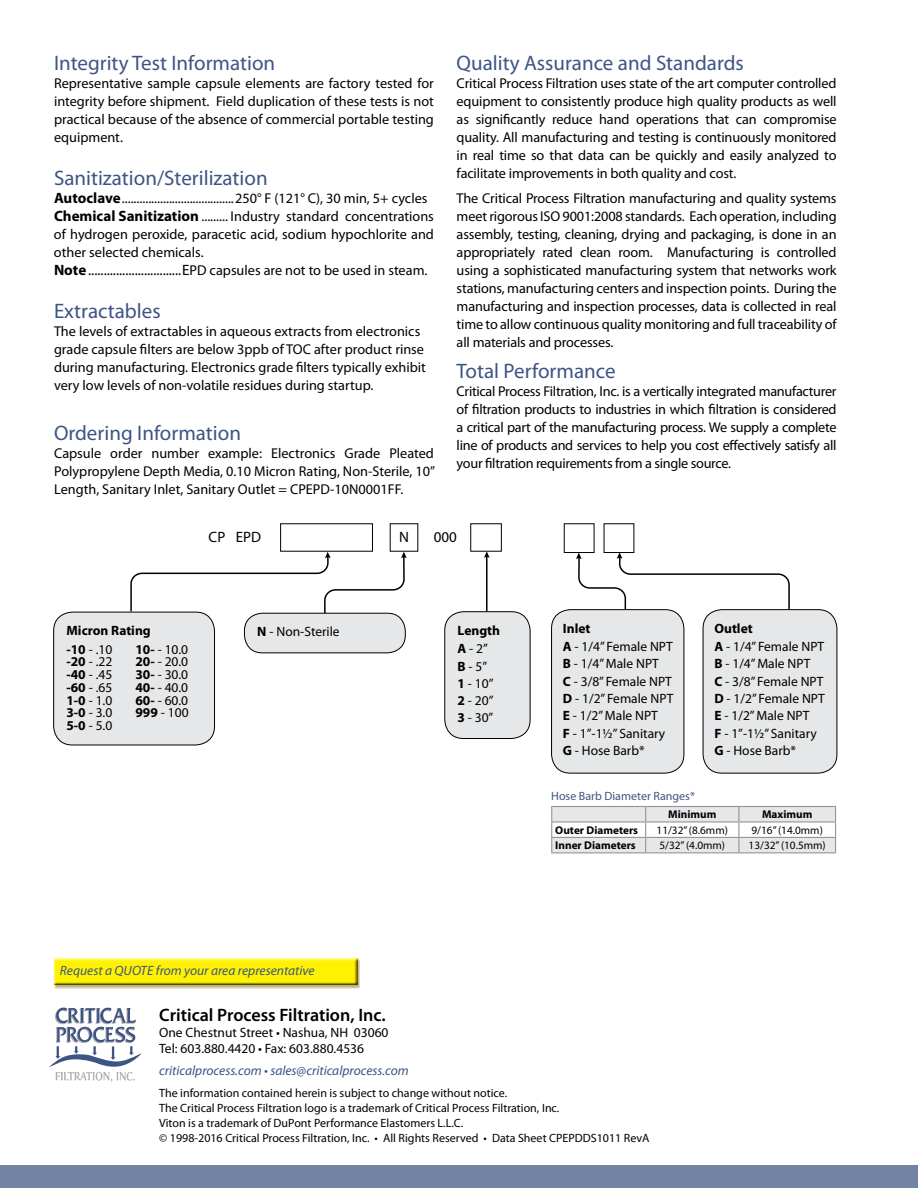
<style>
.page{position:relative;width:918px;height:1188px;background:#fff}
.page>*{position:absolute;margin:0;border:0;box-sizing:border-box;transform-origin:0 0}
.t1{font:21px "Myriad Pro";color:#3d5485}
.t2{font:600 18px "Myriad Pro";color:#000}
.t3{font:15px "Myriad Pro";color:#000}
.t4{font:14.25px/18px "Myriad Pro";color:#000;text-align:justify}
.t5{font:13.5px/17.4px "Myriad Pro";color:#000}
.t6{font:italic 13.5px "Myriad Pro";color:#3d5485}
.t7{font:700 13.5px/18.3px "Myriad Pro";color:#000}
.t8{font:12px/15px "Myriad Pro";color:#000}
.t9{font:12px "Myriad Pro";color:#3d5485}
.t10{font:11.25px "Myriad Pro";color:#000}
.t11{font:700 11.25px "Myriad Pro";color:#000}
.s1{font-weight:700;font-size:15px}
.s2{font-size:15px}
.s3{font-weight:400}
.s4{font-weight:700}
</style>
<div class="page">
<div style="left:0;top:1166px;width:918px;height:22px;background:#7183a0"></div>
<svg style="left:49px;top:1008px;width:93px;height:74px"></svg>
<div style="left:54px;top:612px;width:161px;height:133px;background:#e6e7e8;border-radius:19px"></div>
<div style="left:53px;top:612px;width:162px;height:133px;border:1px solid #000;border-radius:19px"></div>
<div style="left:445px;top:612px;width:85px;height:127px;background:#e6e7e8;border-radius:19px"></div>
<div style="left:444px;top:611px;width:86px;height:128px;border:1px solid #000;border-radius:19px"></div>
<div style="left:552px;top:610px;width:132px;height:163px;background:#e6e7e8;border-radius:19px"></div>
<div style="left:551px;top:609px;width:133px;height:165px;border:1px solid #000;border-radius:19px"></div>
<div style="left:703px;top:610px;width:134px;height:163px;background:#e6e7e8;border-radius:19px"></div>
<div style="left:703px;top:609px;width:134px;height:165px;border:1px solid #000;border-radius:19px"></div>
<svg style="left:576px;top:552px;width:215px;height:59px"></svg>
<div style="left:244px;top:613px;width:161px;height:40px;background:#e6e7e8;border-radius:18px"></div>
<div style="left:244px;top:613px;width:162px;height:40px;border:1px solid #000;border-radius:18px"></div>
<svg style="left:130px;top:523px;width:372px;height:92px"></svg>
<div style="left:54px;top:959px;width:306px;height:30px;background:#a6994f;opacity:.75"></div>
<div style="left:51px;top:956px;width:310px;height:30px;background:#000;opacity:.75"></div>
<svg style="left:551px;top:806px;width:285px;height:46px"></svg>
<hr style="left:551px;top:852px;width:95px;height:1px;background:#939598">
<hr style="left:646px;top:852px;width:93px;height:1px;background:#939598">
<hr style="left:739px;top:852px;width:97px;height:1px;background:#939598">
<h1 class="t1" style="left:54px;top:50px;width:223px">Integrity Test Information</h1>
<p class="t4" style="left:54px;top:74px;width:381px">Representative sample capsule elements are factory tested for integrity before shipment. Field duplication of these tests is not practical because of the absence of commercial portable testing equipment.</p>
<h1 class="t1" style="left:54px;top:165px;width:215px">Sanitization/Sterilization</h1>
<p class="t4" style="left:54px;top:189px;width:381px;text-align:left"><span class="s1">Autoclave</span>......................................250° F (121° C), 30 min, 5+ cycles <span class="s1">Chemical Sanitization</span> ......... Industry standard concentrations of hydrogen peroxide, paracetic acid, sodium hypochlorite and other selected chemicals.<br><span class="s1">Note</span><span class="s2">..............................E</span>PD capsules are not to be used in steam.</p>
<h1 class="t1" style="left:54px;top:298px;width:108px">Extractables</h1>
<p class="t4" style="left:54px;top:322px;width:373px;text-align:left">The levels of extractables in aqueous extracts from electronics grade capsule filters are below 3ppb of TOC after product rinse during manufacturing. Electronics grade filters typically exhibit very low levels of non-volatile residues during startup.</p>
<h1 class="t1" style="left:54px;top:420px;width:189px">Ordering Information</h1>
<p class="t4" style="left:54px;top:444px;width:383px">Capsule order number example: Electronics Grade Pleated Polypropylene Depth Media, 0.10 Micron Rating, Non-Sterile, 10” Length, Sanitary Inlet, Sanitary Outlet = CPEPD-10N0001FF.</p>
<h1 class="t1" style="left:457px;top:50px;width:289px">Quality Assurance and Standards</h1>
<p class="t4" style="left:457px;top:74px;width:381px">Critical Process Filtration uses state of the art computer controlled equipment to consistently produce high quality products as well as significantly reduce hand operations that can compromise quality. All manufacturing and testing is continuously monitored in real time so that data can be quickly and easily analyzed to facilitate improvements in both quality and cost.</p>
<p class="t4" style="left:457px;top:189px;width:382px">The Critical Process Filtration manufacturing and quality systems meet rigorous ISO 9001:2008 standards. Each operation, including assembly, testing, cleaning, drying and packaging, is done in an appropriately rated clean room. Manufacturing is controlled using a sophisticated manufacturing system that networks work stations, manufacturing centers and inspection points. During the manufacturing and inspection processes, data is collected in real time to allow continuous quality monitoring and full traceability of all materials and processes.</p>
<h1 class="t1" style="left:457px;top:358px;width:161px">Total Performance</h1>
<p class="t4" style="left:457px;top:382px;width:381px">Critical Process Filtration, Inc. is a vertically integrated manufacturer of filtration products to industries in which filtration is considered a critical part of the manufacturing process. We supply a complete line of products and services to help you cost effectively satisfy all your filtration requirements from a single source.</p>
<p class="t3" style="left:209px;top:527px;width:54px">CP EPD</p>
<p class="t7" style="left:66px;top:621px;width:86px">Micron Rating -10 <span class="s3">- .10</span></p>
<p class="t5" style="left:135px;top:640px;width:54px"><span class="s4">10-</span> - 10.0</p>
<p class="t5" style="left:66px;top:653px;width:47px"><span class="s4">-20</span> - .22</p>
<p class="t5" style="left:135px;top:653px;width:54px"><span class="s4">20-</span> - 20.0</p>
<p class="t5" style="left:66px;top:666px;width:47px"><span class="s4">-40</span> - .45</p>
<p class="t5" style="left:135px;top:666px;width:54px"><span class="s4">30-</span> - 30.0</p>
<p class="t5" style="left:66px;top:678px;width:47px"><span class="s4">-60</span> - .65</p>
<p class="t5" style="left:135px;top:678px;width:54px"><span class="s4">40-</span> - 40.0</p>
<p class="t5" style="left:66px;top:691px;width:47px"><span class="s4">1-0</span> - 1.0</p>
<p class="t5" style="left:135px;top:691px;width:54px"><span class="s4">60-</span> - 60.0</p>
<p class="t5" style="left:66px;top:704px;width:47px"><span class="s4">3-0</span> - 3.0</p>
<p class="t5" style="left:135px;top:704px;width:55px"><span class="s4">999</span> - 100</p>
<p class="t5" style="left:66px;top:717px;width:47px"><span class="s4">5-0</span> - 5.0</p>
<p class="t5" style="left:257px;top:623px;width:84px"><span class="s4">N</span> - Non-Sterile</p>
<p class="t6" style="left:60px;top:962px;width:256px">Request a QUOTE from your area representative</p>
<p class="t3" style="left:399px;top:527px;width:11px">N</p>
<p class="t3" style="left:434px;top:527px;width:25px">000</p>
<p class="t5" style="left:458px;top:621px;width:44px"><span class="s4">Length<br>A</span> - 2”<br><span class="s4">B</span> - 5”<br><span class="s4">1</span> - 10”<br><span class="s4">2</span> - 20”<br><span class="s4">3</span> - 30”</p>
<p class="t5" style="left:563px;top:619px;width:112px"><span class="s4">Inlet<br>A</span> - 1/4” Female NPT<br><span class="s4">B</span> - 1/4” Male NPT<br><span class="s4">C</span> - 3/8” Female NPT<br><span class="s4">D</span> - 1/2” Female NPT<br><span class="s4">E</span> - 1/2” Male NPT<br><span class="s4">F</span> - 1”-1½” Sanitary<br><span class="s4">G</span> - Hose Barb*</p>
<p class="t5" style="left:714px;top:619px;width:112px"><span class="s4">Outlet<br>A</span> - 1/4” Female NPT<br><span class="s4">B</span> - 1/4” Male NPT<br><span class="s4">C</span> - 3/8” Female NPT<br><span class="s4">D</span> - 1/2” Female NPT<br><span class="s4">E</span> - 1/2” Male NPT<br><span class="s4">F</span> - 1”-1½” Sanitary<br><span class="s4">G</span> - Hose Barb*</p>
<p class="t9" style="left:551px;top:789px;width:145px">Hose Barb Diameter Ranges*</p>
<p class="t11" style="left:668px;top:807px;width:50px">Minimum</p>
<p class="t11" style="left:762px;top:807px;width:52px">Maximum</p>
<p class="t11" style="left:555px;top:823px;width:84px">Outer Diameters</p>
<p class="t10" style="left:657px;top:823px;width:73px">11/32” (8.6mm)</p>
<p class="t10" style="left:752px;top:823px;width:73px">9/16” (14.0mm)</p>
<p class="t11" style="left:555px;top:838px;width:82px">Inner Diameters</p>
<p class="t10" style="left:659px;top:839px;width:67px">5/32” (4.0mm)</p>
<p class="t10" style="left:749px;top:839px;width:79px">13/32” (10.5mm)</p>
<p class="t2" style="left:159px;top:1004px;width:228px">Critical Process Filtration, Inc.</p>
<p class="t5" style="left:159px;top:1024px;width:231px;line-height:16px">One Chestnut Street • Nashua, NH 03060<br>Tel: 603.880.4420 • Fax: 603.880.4536</p>
<p class="t6" style="left:159px;top:1063px;width:251px">criticalprocess.com • sales@criticalprocess.com</p>
<p class="t8" style="left:159px;top:1085px;width:492px">The information contained herein is subject to change without notice.<br>The Critical Process Filtration logo is a trademark of Critical Process Filtration, Inc.<br>Viton is a trademark of DuPont Performance Elastomers L.L.C.<br>© 1998-2016 Critical Process Filtration, Inc. • All Rights Reserved • Data Sheet CPEPDDS1011 RevA</p>
</div>
